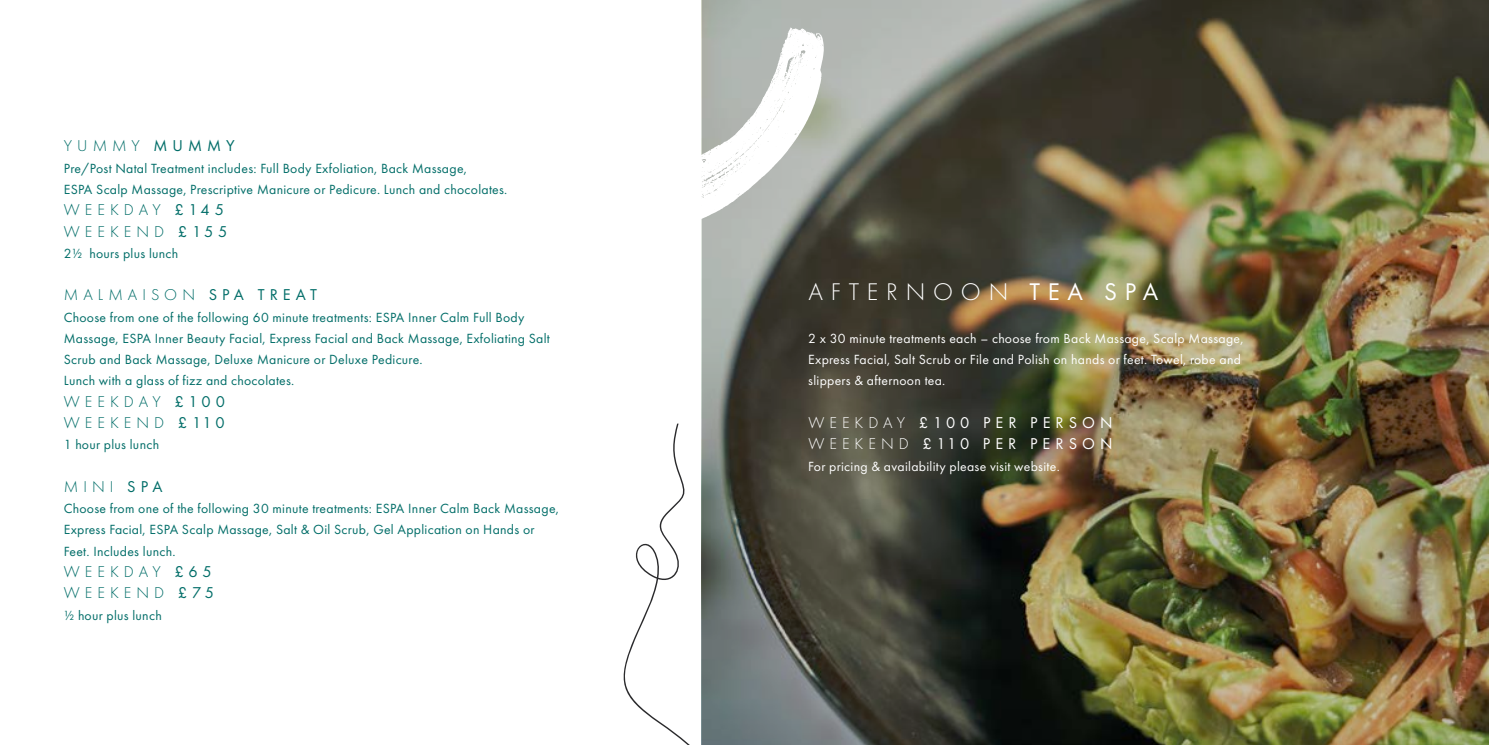
<style>
.page{position:relative;width:1489px;height:745px;background:#fff}
.page>*{position:absolute;margin:0;border:0;box-sizing:border-box;transform-origin:0 0}
.t1{font:300 25px "Futura PT";letter-spacing:.31em;color:#fff}
.t2{font:300 16.25px/21.2px "Futura PT";letter-spacing:.31em;color:#006d68}
.t3{font:16.25px/21.2px "Futura PT";letter-spacing:.31em;color:#fff}
.t4{font:13.75px/21.2px "Futura PT";letter-spacing:.02em;color:#006d68}
.t5{font:13.75px/21.2px "Futura PT";letter-spacing:.02em;color:#fff}
.s1{font-weight:400}
.s2{font-weight:300}
</style>
<div class="page">
<svg style="left:623px;top:423px;width:79px;height:321px"></svg>
<img style="left:702px;top:0;width:786px;height:744px">
<svg style="left:701px;top:27px;width:122px;height:201px"></svg>
<p class="t2" style="left:64px;top:135px;width:172px">YUMMY <span class="s1">MUMMY</span></p>
<p class="t4" style="left:64px;top:157px;width:445px">Pre/Post Natal Treatment includes: Full Body Exfoliation, Back Massage,<br>ESPA Scalp Massage, Prescriptive Manicure or Pedicure. Lunch and chocolates.</p>
<p class="t2" style="left:64px;top:199px;width:165px">WEEKDAY <span class="s1">£145<br></span>WEEKEND <span class="s1">£155</span></p>
<p class="t4" style="left:64px;top:242px;width:116px">21/2 hours plus lunch</p>
<p class="t2" style="left:64px;top:284px;width:255px">MALMAISON <span class="s1">SPA TREAT</span></p>
<p class="t4" style="left:64px;top:306px;width:487px">Choose from one of the following 60 minute treatments: ESPA Inner Calm Full Body Massage, ESPA Inner Beauty Facial, Express Facial and Back Massage, Exfoliating Salt Scrub and Back Massage, Deluxe Manicure or Deluxe Pedicure.<br>Lunch with a glass of fizz and chocolates.</p>
<p class="t2" style="left:64px;top:390px;width:162px">WEEKDAY <span class="s1">£100<br></span>WEEKEND <span class="s1">£110</span></p>
<p class="t4" style="left:64px;top:433px;width:97px">1 hour plus lunch</p>
<p class="t2" style="left:64px;top:475px;width:100px">MINI <span class="s1">SPA</span></p>
<p class="t4" style="left:64px;top:497px;width:496px">Choose from one of the following 30 minute treatments: ESPA Inner Calm Back Massage,<br>Express Facial, ESPA Scalp Massage, Salt &amp; Oil Scrub, Gel Application on Hands or<br>Feet. Includes lunch.</p>
<p class="t2" style="left:64px;top:560px;width:152px">WEEKDAY <span class="s1">£65<br></span>WEEKEND <span class="s1">£75</span></p>
<p class="t4" style="left:64px;top:603px;width:99px">1/2 hour plus lunch</p>
<h1 class="t1" style="left:808px;top:278px;width:351px">AFTERNOON <span class="s1">TEA SPA</span></h1>
<p class="t5" style="left:808px;top:327px;width:437px">2 x 30 minute treatments each – choose from Back Massage, Scalp Massage,<br>Express Facial, Salt Scrub or File and Polish on hands or feet. Towel, robe and slippers &amp; afternoon tea.</p>
<p class="t3" style="left:808px;top:411px;width:306px"><span class="s2">WEEKDAY</span> £100 PER PERSON<br><span class="s2">WEEKEND</span> £110 PER PERSON</p>
<p class="t5" style="left:808px;top:455px;width:253px">For pricing &amp; availability please visit website.</p>
</div>
